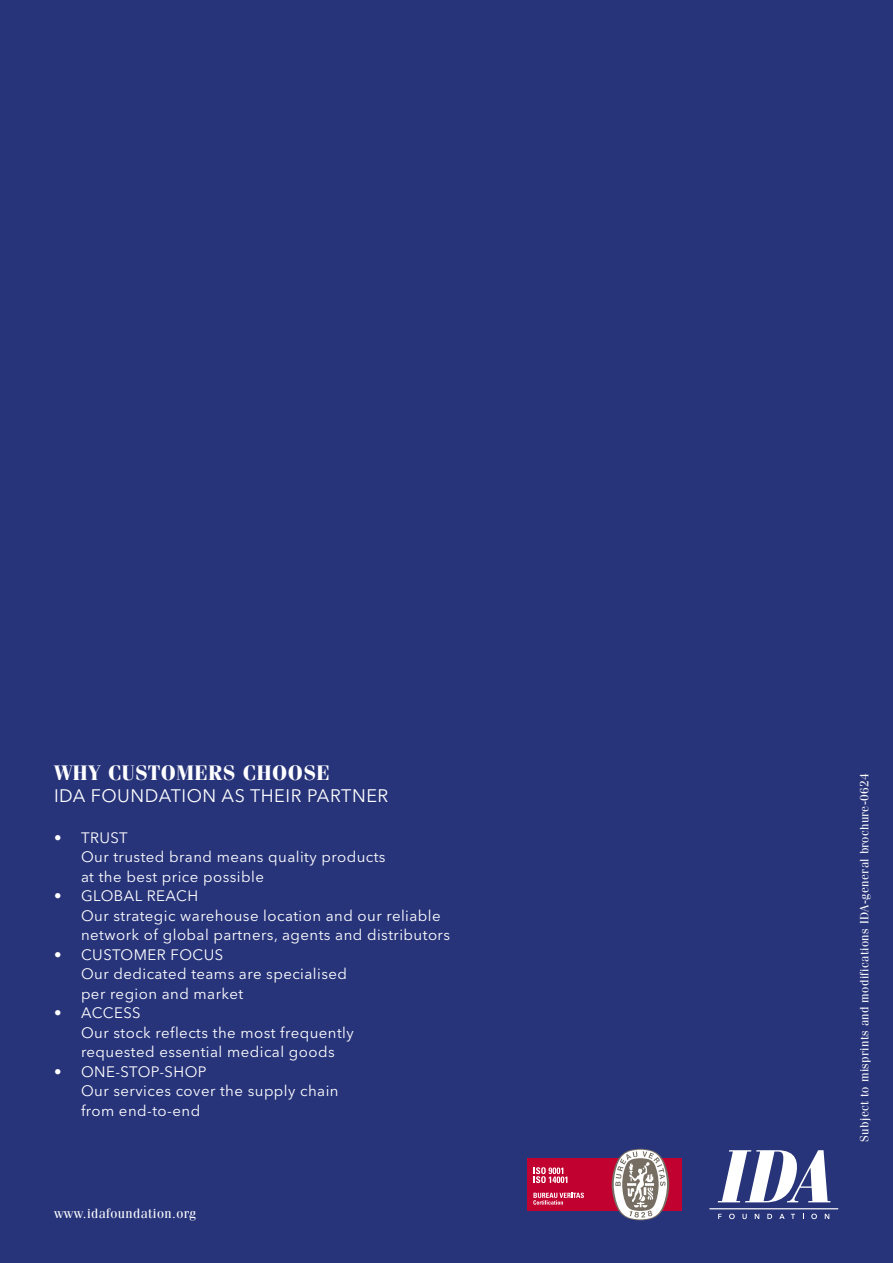
<style>
.page{position:relative;width:893px;height:1263px;background:#28347a}
.page>*{position:absolute;margin:0;border:0;box-sizing:border-box;transform-origin:0 0}
.t1{font:700 21px "Fenice Std";letter-spacing:.03em;color:#fff}
.t2{font:18px "Avenir Next LT Pro";letter-spacing:.03em;color:#fff}
.t3{font:15px/19.5px "Avenir Next LT Pro";letter-spacing:.03em;color:#fff}
.t4{font:13.5px "Fenice Std";letter-spacing:.03em;color:#fff}
.t5{font:12px "Fenice Std";letter-spacing:.03em;color:#fff}
</style>
<div class="page">
<svg style="left:718px;top:1150px;width:112px;height:52px"></svg>
<hr style="left:709px;top:1208px;width:129px;height:1px;background:#fff">
<svg style="left:718px;top:1214px;width:4px;height:5px"></svg>
<svg style="left:729px;top:1214px;width:6px;height:5px"></svg>
<svg style="left:742px;top:1214px;width:5px;height:5px"></svg>
<svg style="left:755px;top:1214px;width:4px;height:5px"></svg>
<svg style="left:767px;top:1214px;width:5px;height:5px"></svg>
<svg style="left:779px;top:1214px;width:6px;height:5px"></svg>
<svg style="left:791px;top:1214px;width:4px;height:5px"></svg>
<svg style="left:811px;top:1214px;width:6px;height:5px"></svg>
<svg style="left:825px;top:1214px;width:4px;height:5px"></svg>
<div style="left:528px;top:1158px;width:154px;height:53px;background:#c10230"></div>
<svg style="left:534px;top:1167px;width:33px;height:16px"></svg>
<svg style="left:533px;top:1193px;width:51px;height:12px"></svg>
<svg style="left:612px;top:1149px;width:57px;height:71px"></svg>
<h1 class="t1" style="left:54px;top:760px;width:277px">WHY CUSTOMERS CHOOSE</h1>
<p class="t2" style="left:54px;top:784px;width:336px">IDA FOUNDATION AS THEIR PARTNER</p>
<p class="t3" style="left:81px;top:828px;width:306px;text-indent:-27px">• TRUST<br>Our trusted brand means quality products at the best price possible</p>
<p class="t3" style="left:81px;top:886px;width:371px;text-indent:-27px">• GLOBAL REACH<br>Our strategic warehouse location and our reliable network of global partners, agents and distributors</p>
<p class="t3" style="left:81px;top:945px;width:268px;text-indent:-27px">• CUSTOMER FOCUS<br>Our dedicated teams are specialised per region and market</p>
<p class="t3" style="left:81px;top:1003px;width:274px;text-indent:-27px">• ACCESS<br>Our stock reflects the most frequently requested essential medical goods</p>
<p class="t3" style="left:81px;top:1062px;width:259px;text-indent:-27px">• ONE-STOP-SHOP<br>Our services cover the supply chain from end-to-end</p>
<p class="t4" style="left:54px;top:1205px;width:143px">www.idafoundation.org</p>
<p class="t5" style="left:857px;top:1142px;width:370px;rotate:-90deg">Subject to misprints and modifications IDA-general brochure-0624</p>
</div>
